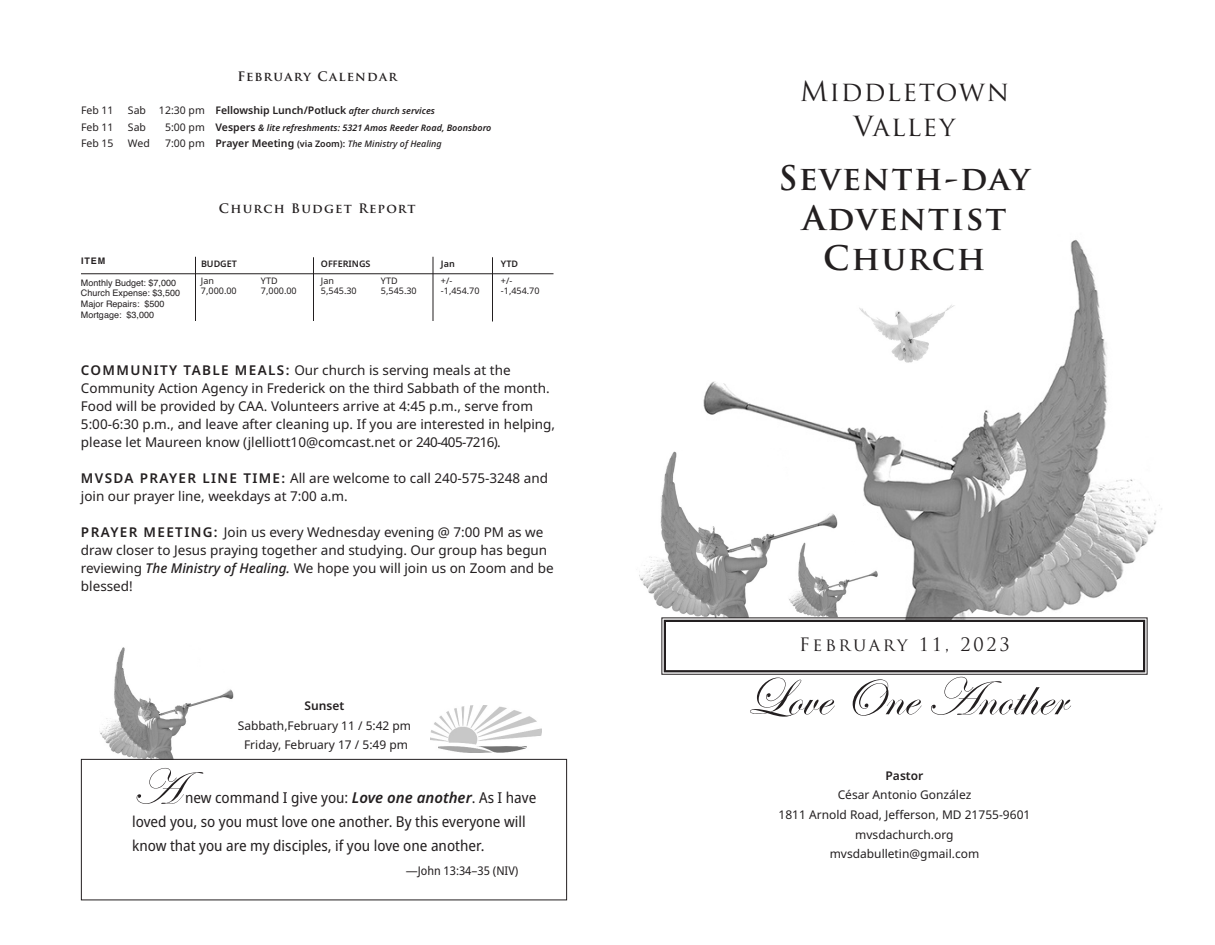
<style>
.page{position:relative;width:1215px;height:945px;background:#fff}
.page>*{position:absolute;margin:0;border:0;box-sizing:border-box;transform-origin:0 0}
.t1{font:54px "Edwardian Script ITC";color:#231f20}
.t2{font:51px "Edwardian Script ITC";color:#231f20}
.t3{font:700 33px/39.6px "Trajan Pro";letter-spacing:.05em;color:#231f20;text-align:center}
.t4{font:27px/34.7px "Trajan Pro";letter-spacing:.05em;color:#231f20;text-align:center}
.t5{font:18px "Trajan Pro";letter-spacing:.15em;color:#231f20}
.t6{font:semi-condensed 15px/24px "Noto Sans";color:#231f20}
.t7{font:13.5px/18px "Noto Sans";color:#231f20}
.t8{font:700 12.75px "Trajan Pro";letter-spacing:.1em;color:#231f20}
.t9{font:12px/19.6px "Noto Sans";color:#231f20;text-align:center}
.t10{font:semi-condensed 12px "Noto Sans";color:#231f20}
.t11{font:600 12px "Noto Sans";color:#231f20}
.t12{font:600 10.5px "Noto Sans";color:#231f20}
.t13{font:10.5px "Noto Sans";color:#231f20}
.t14{font:9px/10.8px "Helvetica";color:#231f20}
.t15{font:9px/10.5px "Noto Sans";color:#231f20}
.t16{font:italic 600 9px "Noto Sans";color:#231f20}
.t17{font:italic 500 9px "Noto Sans";color:#231f20}
.t18{font:600 9px "Noto Sans";color:#231f20}
.t19{font:700 9px "Helvetica";color:#231f20}
.s1{font-weight:400}
.s2{font-style:italic;font-size:9px}
.s3{font-weight:400;font-style:normal;font-size:10.5px}
.s4{font-weight:400;font-style:normal;font-size:10.5px;color:#fff}
.s5{font-style:normal;font-size:10.5px}
.s6{font-weight:600;font-style:normal;font-size:10.5px}
.s7{font-weight:600;font-style:normal}
.s8{font-weight:600}
.s9{font-weight:500;font-style:italic}
.s10{font-weight:600;font-style:italic;font-stretch:normal}
</style>
<div class="page">
<img style="left:431px;top:706px;width:110px;height:46px">
<img style="left:99px;top:647px;width:135px;height:112px">
<svg style="left:639px;top:451px;width:62px;height:171px"></svg>
<hr style="left:313px;top:257px;width:1px;height:64px;background:#231f20">
<hr style="left:433px;top:257px;width:1px;height:64px;background:#231f20">
<hr style="left:492px;top:257px;width:1px;height:64px;background:#231f20">
<hr style="left:195px;top:257px;width:1px;height:64px;background:#231f20">
<hr style="left:81px;top:273px;width:473px;height:1px;background:#231f20">
<div style="left:81px;top:759px;width:486px;height:141px;border:1px solid #231f20"></div>
<img style="left:701px;top:240px;width:461px;height:378px">
<div style="left:662px;top:618px;width:486px;height:57px;border:1px solid #231f20"></div>
<div style="left:664px;top:620px;width:481px;height:52px;border:2px solid #231f20"></div>
<p class="t8" style="left:237px;top:69px;width:161px">February Calendar</p>
<p class="t13" style="left:81px;top:103px;width:34px">Feb 11</p>
<p class="t12" style="left:128px;top:103px;width:308px"><span class="s1">Sab 12:30 pm</span> Fellowship Lunch/Potluck <span class="s2">after church services</span></p>
<p class="t13" style="left:81px;top:119px;width:34px">Feb 11</p>
<p class="t16" style="left:128px;top:121px;width:365px"><span class="s3">Sab</span> <span class="s4">0</span><span class="s3">5:00 pm</span> <span class="s5">Vespers</span> &amp; lite refreshments: 5321 Amos Reeder Road, Boonsboro</p>
<p class="t13" style="left:81px;top:136px;width:34px">Feb 15</p>
<p class="t17" style="left:128px;top:137px;width:315px"><span class="s3">Wed</span> <span class="s4">0</span><span class="s3">7:00 pm</span> <span class="s6">Prayer Meeting</span> <span class="s7">(via Zoom):</span> The Ministry of Healing</p>
<p class="t8" style="left:219px;top:201px;width:198px">Church Budget Report</p>
<p class="t19" style="left:81px;top:256px;width:26px">ITEM</p>
<p class="t14" style="left:81px;top:277px;width:101px">Monthly Budget: $7,000<br>Church Expense: $3,500<br>Major Repairs: $500<br>Mortgage: $3,000</p>
<p class="t15" style="left:201px;top:276px;width:37px">Jan<br>7,000.00</p>
<p class="t15" style="left:261px;top:276px;width:37px">YTD<br>7,000.00</p>
<p class="t15" style="left:321px;top:276px;width:37px">Jan<br>5,545.30</p>
<p class="t15" style="left:381px;top:276px;width:37px">YTD<br>5,545.30</p>
<p class="t15" style="left:441px;top:276px;width:40px">+/- -1,454.70</p>
<p class="t15" style="left:501px;top:276px;width:40px">+/- -1,454.70</p>
<p class="t18" style="left:201px;top:257px;width:38px">BUDGET</p>
<p class="t18" style="left:321px;top:257px;width:51px">OFFERINGS</p>
<p class="t18" style="left:441px;top:257px;width:15px">Jan</p>
<p class="t18" style="left:501px;top:257px;width:19px">YTD</p>
<p class="t7" style="left:81px;top:362px;width:476px"><span class="s8">COMMUNITY TABLE MEALS:</span> Our church is serving meals at the Community Action Agency in Frederick on the third Sabbath of the month.<br>Food will be provided by CAA. Volunteers arrive at 4:45 p.m., serve from 5:00-6:30 p.m., and leave after cleaning up. If you are interested in helping, please let Maureen know (jlelliott10@comcast.net or 240-405-7216).</p>
<p class="t7" style="left:81px;top:470px;width:469px"><span class="s8">MVSDA PRAYER LINE TIME:</span> All are welcome to call 240-575-3248 and join our prayer line, weekdays at 7:00 a.m.</p>
<p class="t7" style="left:81px;top:524px;width:474px"><span class="s8">PRAYER MEETING:</span> Join us every Wednesday evening @ 7:00 PM as we draw closer to Jesus praying together and studying. Our group has begun reviewing <span class="s9">The Ministry of Healing.</span> We hope you will join us on Zoom and be blessed!</p>
<p class="t11" style="left:305px;top:697px;width:41px">Sunset</p>
<p class="t9" style="left:238px;top:716px;width:175px">Sabbath,February 11 / 5:42 pm<br>Friday, February 17 / 5:49 pm</p>
<h2 class="t2" style="left:132px;top:756px;width:48px">A</h2>
<p class="t6" style="left:132px;top:786px;width:406px;text-indent:53px">new command I give you: <span class="s10">Love one another</span>. As I have loved you, so you must love one another. By this everyone will know that you are my disciples, if you love one another.</p>
<p class="t10" style="left:406px;top:862px;width:114px">—John 13:34–35 (NIV)</p>
<h3 class="t4" style="left:800px;top:75px;width:211px">Middletown<br>Valley</h3>
<h3 class="t3" style="left:779px;top:159px;width:253px">Seventh-day<br>Adventist<br>Church</h3>
<h3 class="t5" style="left:799px;top:635px;width:212px">February 11, 2023</h3>
<h1 class="t1" style="left:745px;top:664px;width:322px">Love One Another</h1>
<p class="t11" style="left:886px;top:767px;width:39px">Pastor</p>
<p class="t9" style="left:779px;top:785px;width:253px">César Antonio González<br>1811 Arnold Road, Jefferson, MD 21755-9601 mvsdachurch.org<br>mvsdabulletin@gmail.com</p>
</div>
